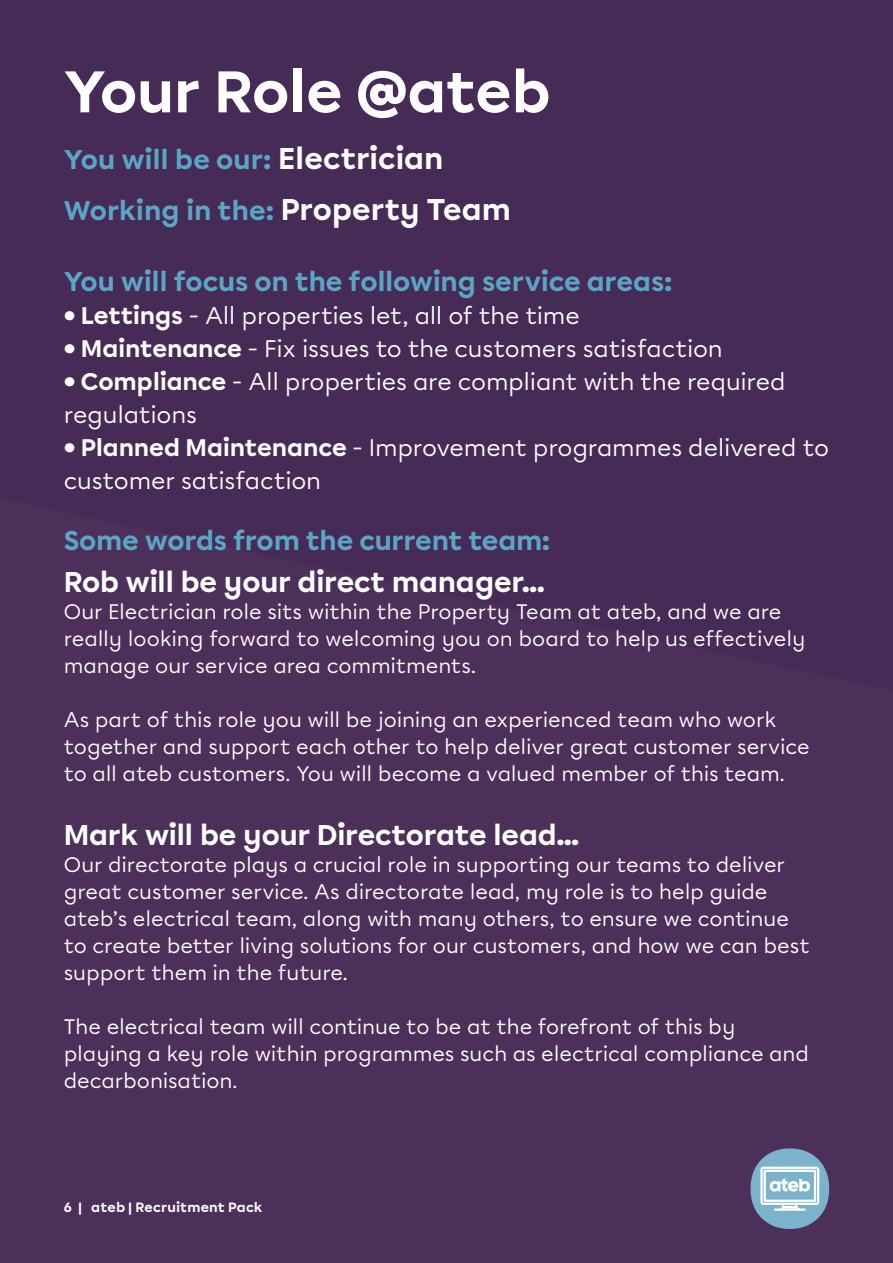
<style>
.page{position:relative;width:893px;height:1263px;background:#462b56}
.page>*{position:absolute;margin:0;border:0;box-sizing:border-box;transform-origin:0 0}
.t1{font:700 58.5px "Chromatica";letter-spacing:-.01em;color:#fff}
.t2{font:700 28.5px "Chromatica";letter-spacing:-.01em;color:#fff}
.t3{font:700 27px/51px "Chromatica";letter-spacing:-.01em;color:#5ba6c5}
.t4{font:24px/33px "Chromatica";letter-spacing:-.01em;color:#fff}
.t5{font:21px/27px "Chromatica";letter-spacing:-.01em;color:#fff}
.t6{font:700 13.5px "Chromatica";letter-spacing:.01em;color:#fff}
.s1{font-size:30px;color:#fff}
.s2{font-weight:700}
</style>
<div class="page">
<svg style="left:750px;top:1148px;width:79px;height:81px"></svg>
<h1 class="t1" style="left:64px;top:52px;width:488px">Your Role @ateb</h1>
<p class="t3" style="left:64px;top:134px;width:448px">You will be our: <span class="s1">Electrician<br></span>Working in the: <span class="s1">Property Team</span></p>
<p class="t3" style="left:64px;top:257px;width:611px">You will focus on the following service areas:</p>
<p class="t4" style="left:64px;top:299px;width:518px"><span class="s2">• Lettings</span> - All properties let, all of the time</p>
<p class="t4" style="left:64px;top:332px;width:660px"><span class="s2">• Maintenance</span> - Fix issues to the customers satisfaction</p>
<p class="t4" style="left:64px;top:365px;width:724px"><span class="s2">• Compliance</span> - All properties are compliant with the required regulations</p>
<p class="t4" style="left:64px;top:431px;width:767px"><span class="s2">• Planned Maintenance</span> - Improvement programmes delivered to customer satisfaction</p>
<p class="t3" style="left:64px;top:515px;width:488px">Some words from the current team:</p>
<h2 class="t2" style="left:64px;top:562px;width:483px">Rob will be your direct manager...</h2>
<p class="t5" style="left:64px;top:598px;width:743px">Our Electrician role sits within the Property Team at ateb, and we are really looking forward to welcoming you on board to help us effectively manage our service area commitments.</p>
<p class="t5" style="left:64px;top:706px;width:747px">As part of this role you will be joining an experienced team who work together and support each other to help deliver great customer service to all ateb customers. You will become a valued member of this team.</p>
<h2 class="t2" style="left:64px;top:816px;width:518px">Mark will be your Directorate lead...</h2>
<p class="t5" style="left:64px;top:851px;width:747px">Our directorate plays a crucial role in supporting our teams to deliver great customer service. As directorate lead, my role is to help guide ateb’s electrical team, along with many others, to ensure we continue to create better living solutions for our customers, and how we can best support them in the future.</p>
<p class="t5" style="left:64px;top:1013px;width:747px">The electrical team will continue to be at the forefront of this by playing a key role within programmes such as electrical compliance and decarbonisation.</p>
<p class="t6" style="left:64px;top:1198px;width:200px">6 | ateb | Recruitment Pack</p>
</div>
